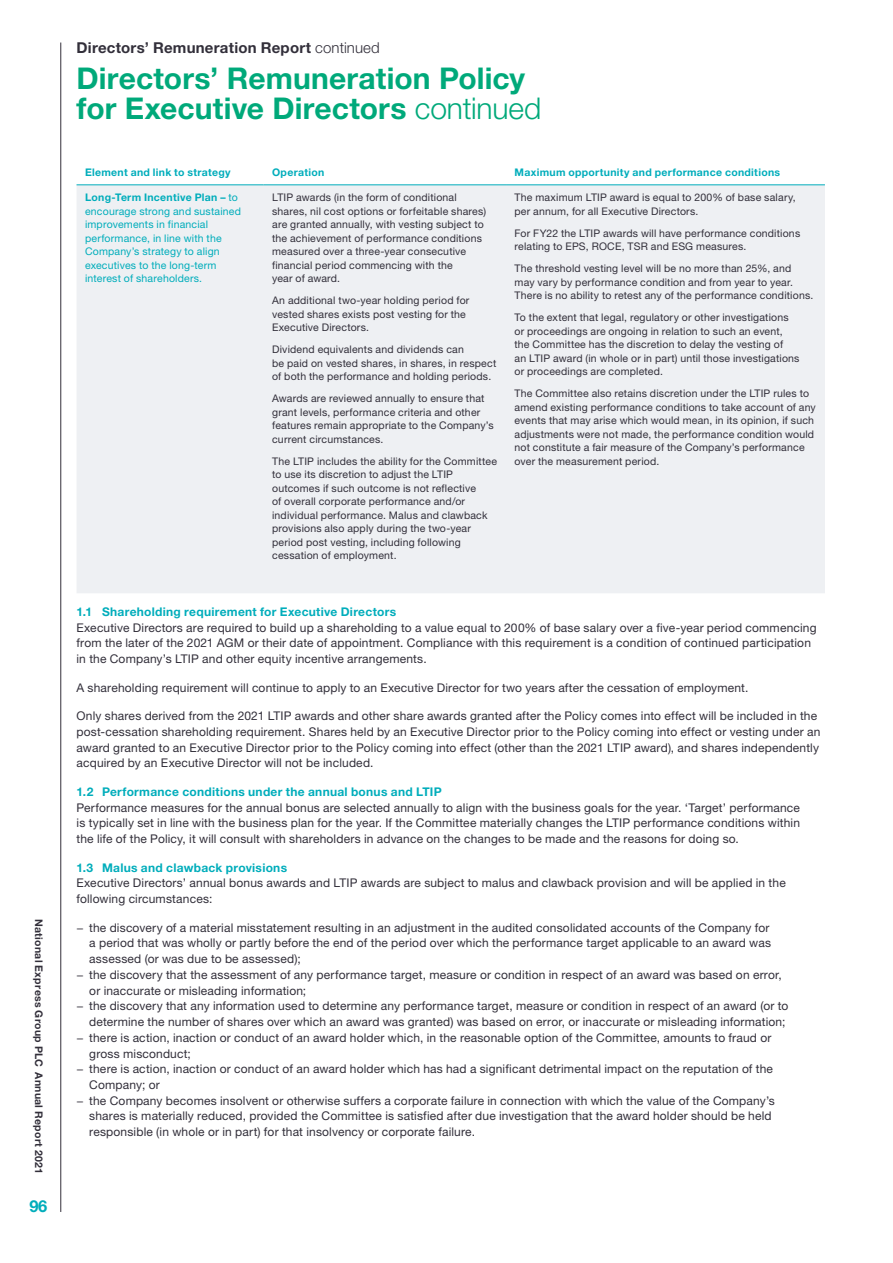
<style>
.page{position:relative;width:893px;height:1263px;background:#fff}
.page>*{position:absolute;margin:0;border:0;box-sizing:border-box;transform-origin:0 0}
.t1{font:700 30px/30px "Helvetica Neue LT Std";letter-spacing:.005em;color:#00a97a}
.t2{font:700 16.5px "Helvetica Neue LT Std";color:#00adbb}
.t3{font:700 15px "Helvetica Neue LT Std";letter-spacing:.015em;color:#322f3a}
.t4{font:12px/15.8px "Helvetica Neue LT Std";letter-spacing:.015em;color:#322f3a}
.t5{font:700 12px "Helvetica Neue LT Std";letter-spacing:.025em;color:#00adbb}
.t6{font:10.5px/13.5px "Helvetica Neue LT Std";letter-spacing:.02em;color:#322f3a}
.t7{font:10.5px/13.5px "Helvetica Neue LT Std";letter-spacing:.02em;color:#00adbb}
.t8{font:700 10.5px "Helvetica Neue LT Std";letter-spacing:.03em;color:#00adbb}
.t9{font:700 10.5px "Helvetica Neue LT Std";letter-spacing:.03em;color:#322f3a}
.s1{font-weight:300}
.s2{font-weight:700}
</style>
<div class="page">
<div style="left:77px;top:185px;width:748px;height:408px;background:#eef0f3"></div>
<hr style="left:77px;top:184px;width:187px;height:1px;background:#00adbb">
<hr style="left:264px;top:184px;width:242px;height:1px;background:#00adbb">
<hr style="left:506px;top:184px;width:319px;height:1px;background:#00adbb">
<hr style="left:61px;top:43px;width:1px;height:1169px;background:#322f3a">
<p class="t9" style="left:45px;top:919px;width:257px;rotate:90deg">National Express Group PLC Annual Report 2021</p>
<h2 class="t2" style="left:29px;top:1196px;width:19px">96</h2>
<p class="t3" style="left:77px;top:39px;width:305px">Directors’ Remuneration Report <span class="s1">continued</span></p>
<h1 class="t1" style="left:77px;top:63px;width:466px">Directors’ Remuneration Policy for Executive Directors <span class="s1">continued</span></h1>
<p class="t8" style="left:85px;top:166px;width:147px">Element and link to strategy</p>
<p class="t8" style="left:272px;top:166px;width:54px">Operation</p>
<p class="t8" style="left:514px;top:166px;width:267px">Maximum opportunity and performance conditions</p>
<p class="t7" style="left:85px;top:191px;width:158px"><span class="s2">Long-Term Incentive Plan –</span> to encourage strong and sustained improvements in financial performance, in line with the<br>Company’s strategy to align executives to the long-term interest of shareholders.</p>
<p class="t6" style="left:272px;top:191px;width:215px">LTIP awards (in the form of conditional shares, nil cost options or forfeitable shares) are granted annually, with vesting subject to the achievement of performance conditions measured over a three-year consecutive financial period commencing with the<br>year of award.</p>
<p class="t6" style="left:272px;top:294px;width:199px">An additional two-year holding period for vested shares exists post vesting for the<br>Executive Directors.</p>
<p class="t6" style="left:272px;top:343px;width:226px">Dividend equivalents and dividends can<br>be paid on vested shares, in shares, in respect of both the performance and holding periods.</p>
<p class="t6" style="left:272px;top:392px;width:223px">Awards are reviewed annually to ensure that grant levels, performance criteria and other features remain appropriate to the Company’s current circumstances.</p>
<p class="t6" style="left:272px;top:454px;width:226px">The LTIP includes the ability for the Committee to use its discretion to adjust the LTIP outcomes if such outcome is not reflective<br>of overall corporate performance and/or individual performance. Malus and clawback provisions also apply during the two-year period post vesting, including following cessation of employment.</p>
<p class="t6" style="left:514px;top:191px;width:283px">The maximum LTIP award is equal to 200% of base salary, per annum, for all Executive Directors.</p>
<p class="t6" style="left:514px;top:226px;width:287px">For FY22 the LTIP awards will have performance conditions relating to EPS, ROCE, TSR and ESG measures.</p>
<p class="t6" style="left:514px;top:262px;width:300px">The threshold vesting level will be no more than 25%, and may vary by performance condition and from year to year.<br>There is no ability to retest any of the performance conditions.</p>
<p class="t6" style="left:514px;top:311px;width:286px">To the extent that legal, regulatory or other investigations or proceedings are ongoing in relation to such an event, the Committee has the discretion to delay the vesting of<br>an LTIP award (in whole or in part) until those investigations or proceedings are completed.</p>
<p class="t6" style="left:514px;top:387px;width:303px">The Committee also retains discretion under the LTIP rules to amend existing performance conditions to take account of any events that may arise which would mean, in its opinion, if such adjustments were not made, the performance condition would not constitute a fair measure of the Company’s performance over the measurement period.</p>
<p class="t5" style="left:77px;top:604px;width:321px">1.1 Shareholding requirement for Executive Directors</p>
<p class="t4" style="left:77px;top:619px;width:742px">Executive Directors are required to build up a shareholding to a value equal to 200% of base salary over a five-year period commencing from the later of the 2021 AGM or their date of appointment. Compliance with this requirement is a condition of continued participation in the Company’s LTIP and other equity incentive arrangements.</p>
<p class="t4" style="left:77px;top:679px;width:673px">A shareholding requirement will continue to apply to an Executive Director for two years after the cessation of employment.</p>
<p class="t4" style="left:77px;top:708px;width:745px">Only shares derived from the 2021 LTIP awards and other share awards granted after the Policy comes into effect will be included in the post-cessation shareholding requirement. Shares held by an Executive Director prior to the Policy coming into effect or vesting under an award granted to an Executive Director prior to the Policy coming into effect (other than the 2021 LTIP award), and shares independently acquired by an Executive Director will not be included.</p>
<p class="t5" style="left:77px;top:784px;width:367px">1.2 Performance conditions under the annual bonus and LTIP</p>
<p class="t4" style="left:77px;top:799px;width:725px;text-align:justify">Performance measures for the annual bonus are selected annually to align with the business goals for the year. ‘Target’ performance is typically set in line with the business plan for the year. If the Committee materially changes the LTIP performance conditions within the life of the Policy, it will consult with shareholders in advance on the changes to be made and the reasons for doing so.</p>
<p class="t5" style="left:77px;top:860px;width:212px">1.3 Malus and clawback provisions</p>
<p class="t4" style="left:77px;top:875px;width:711px">Executive Directors’ annual bonus awards and LTIP awards are subject to malus and clawback provision and will be applied in the following circumstances:</p>
<p class="t4" style="left:77px;top:919px;width:694px">− the discovery of a material misstatement resulting in an adjustment in the audited consolidated accounts of the Company for</p>
<p class="t4" style="left:89px;top:935px;width:683px">a period that was wholly or partly before the end of the period over which the performance target applicable to an award was</p>
<p class="t4" style="left:89px;top:951px;width:213px">assessed (or was due to be assessed);</p>
<p class="t4" style="left:77px;top:966px;width:707px">− the discovery that the assessment of any performance target, measure or condition in respect of an award was based on error,</p>
<p class="t4" style="left:89px;top:982px;width:218px">or inaccurate or misleading information;</p>
<p class="t4" style="left:77px;top:998px;width:713px">− the discovery that any information used to determine any performance target, measure or condition in respect of an award (or to</p>
<p class="t4" style="left:89px;top:1014px;width:698px">determine the number of shares over which an award was granted) was based on error, or inaccurate or misleading information;</p>
<p class="t4" style="left:77px;top:1029px;width:696px">− there is action, inaction or conduct of an award holder which, in the reasonable option of the Committee, amounts to fraud or</p>
<p class="t4" style="left:89px;top:1045px;width:103px">gross misconduct;</p>
<p class="t4" style="left:77px;top:1061px;width:698px">− there is action, inaction or conduct of an award holder which has had a significant detrimental impact on the reputation of the</p>
<p class="t4" style="left:89px;top:1077px;width:72px">Company; or</p>
<p class="t4" style="left:77px;top:1092px;width:700px">− the Company becomes insolvent or otherwise suffers a corporate failure in connection with which the value of the Company’s</p>
<p class="t4" style="left:89px;top:1108px;width:684px">shares is materially reduced, provided the Committee is satisfied after due investigation that the award holder should be held</p>
<p class="t4" style="left:89px;top:1124px;width:387px">responsible (in whole or in part) for that insolvency or corporate failure.</p>
</div>
